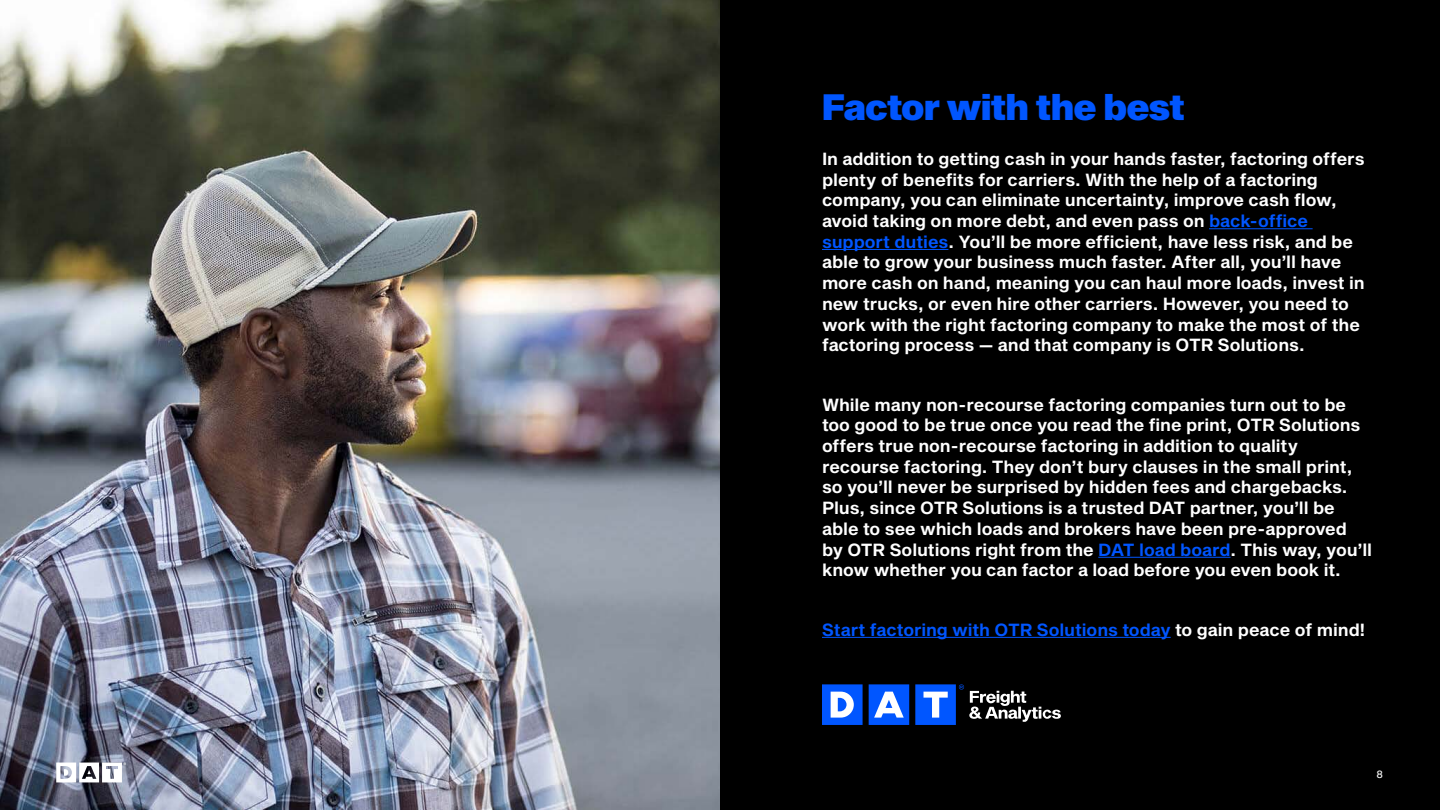
<style>
.page{position:relative;width:1440px;height:810px;background:#fff}
.page>*{position:absolute;margin:0;border:0;box-sizing:border-box;transform-origin:0 0}
.t1{font:36px "Sequel Sans Black Head";letter-spacing:-.005em;color:#0056ff}
.t2{font:17.25px/20.7px "Sequel Sans Semi Bold Body";letter-spacing:-.005em;color:#fff}
.t3{font:17.25px "Sequel Sans Semi Bold Body";letter-spacing:-.005em;color:#0056ff}
.t4{font:10.5px "Sequel Sans Roman Body";color:#fff}
.s1{color:#0056ff}
.s2{color:#fff}
</style>
<div class="page">
<img style="left:0;top:0;width:720px;height:810px">
<div style="left:720px;top:0;width:720px;height:810px;background:#000"></div>
<svg style="left:56px;top:763px;width:70px;height:19px"></svg>
<hr style="left:1209px;top:228px;width:104px;height:1px;background:#0056ff">
<hr style="left:822px;top:249px;width:126px;height:1px;background:#0056ff">
<hr style="left:1098px;top:557px;width:133px;height:1px;background:#0056ff">
<hr style="left:822px;top:637px;width:349px;height:1px;background:#0056ff">
<svg style="left:822px;top:684px;width:239px;height:41px"></svg>
<h1 class="t1" style="left:822px;top:82px;width:364px">Factor with the best</h1>
<p class="t2" style="left:822px;top:149px;width:544px">In addition to getting cash in your hands faster, factoring offers plenty of benefits for carriers. With the help of a factoring company, you can eliminate uncertainty, improve cash flow, avoid taking on more debt, and even pass on <span class="s1">back-office support duties</span>. You’ll be more efficient, have less risk, and be able to grow your business much faster. After all, you’ll have more cash on hand, meaning you can haul more loads, invest in new trucks, or even hire other carriers. However, you need to work with the right factoring company to make the most of the factoring process — and that company is OTR Solutions.</p>
<p class="t2" style="left:822px;top:395px;width:552px">While many non-recourse factoring companies turn out to be too good to be true once you read the fine print, OTR Solutions offers true non-recourse factoring in addition to quality recourse factoring. They don’t bury clauses in the small print, so you’ll never be surprised by hidden fees and chargebacks.<br>Plus, since OTR Solutions is a trusted DAT partner, you’ll be able to see which loads and brokers have been pre-approved by OTR Solutions right from the <span class="s1">DAT load board</span>. This way, you’ll know whether you can factor a load before you even book it.</p>
<p class="t3" style="left:822px;top:617px;width:545px">Start factoring with OTR Solutions today <span class="s2">to gain peace of mind!</span></p>
<p class="t4" style="left:1376px;top:766px;width:8px">8</p>
</div>
